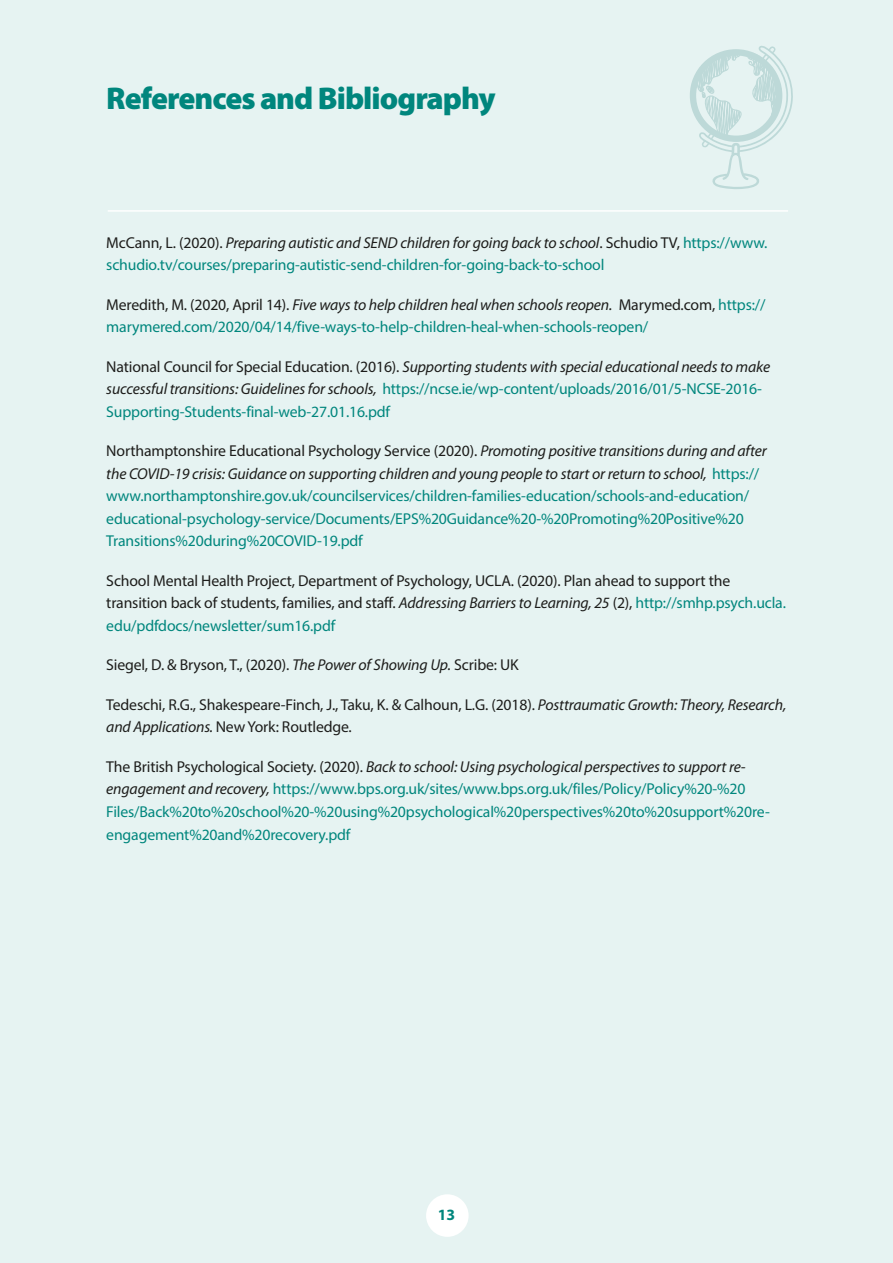
<style>
.page{position:relative;width:893px;height:1263px;background:#e6f3f2}
.page>*{position:absolute;margin:0;border:0;box-sizing:border-box;transform-origin:0 0}
.t1{font:900 31.5px "Myriad Pro";letter-spacing:-.03em;color:#00867d}
.t2{font:15.75px/22.5px "Myriad Pro";letter-spacing:-.01em;color:#00867d}
.t3{font:15.75px/22.5px "Myriad Pro";letter-spacing:-.01em;color:#1d1d1b}
.t4{font:700 15.75px "Myriad Pro";color:#00867d}
.s1{color:#1d1d1b}
.s2{font-style:italic;color:#1d1d1b}
.s3{font-style:italic}
.s4{color:#00867d}
</style>
<div class="page">
<div style="left:426px;top:1194px;width:43px;height:43px;background:#fff;border-radius:50%"></div>
<hr style="left:108px;top:210px;width:680px;height:2px;background:#fff">
<div style="left:690px;top:49px;width:92px;height:93px;border:6px solid #bdd9d8;border-radius:50%"></div>
<svg style="left:696px;top:46px;width:97px;height:143px"></svg>
<h1 class="t1" style="left:106px;top:77px;width:391px">References and Bibliography</h1>
<p class="t2" style="left:106px;top:231px;width:663px"><span class="s1">McCann, L. (2020).</span> <span class="s2">Preparing autistic and SEND children for going back to school</span><span class="s1">. Schudio TV,</span> https://www. schudio.tv/courses/preparing-autistic-send-children-for-going-back-to-school</p>
<p class="t2" style="left:106px;top:293px;width:661px"><span class="s1">Meredith, M. (2020, April 14).</span> <span class="s2">Five ways to help children heal when schools reopen.</span> <span class="s1">Marymed.com,</span> https:// marymered.com/2020/04/14/five-ways-to-help-children-heal-when-schools-reopen/</p>
<p class="t2" style="left:106px;top:355px;width:665px"><span class="s1">National Council for Special Education. (2016).</span> <span class="s2">Supporting students with special educational needs to make successful transitions: Guidelines for schools,</span> https://ncse.ie/wp-content/uploads/2016/01/5-NCSE-2016-<br>Supporting-Students-final-web-27.01.16.pdf</p>
<p class="t2" style="left:106px;top:440px;width:662px"><span class="s1">Northamptonshire Educational Psychology Service (2020).</span> <span class="s2">Promoting positive transitions during and after the COVID-19 crisis: Guidance on supporting children and young people to start or return to school,</span> https:// www.northamptonshire.gov.uk/councilservices/children-families-education/schools-and-education/ educational-psychology-service/Documents/EPS%20Guidance%20-%20Promoting%20Positive%20<br>Transitions%20during%20COVID-19.pdf</p>
<p class="t3" style="left:106px;top:569px;width:681px">School Mental Health Project, Department of Psychology, UCLA. (2020). Plan ahead to support the transition back of students, families, and staff. <span class="s3">Addressing Barriers to Learning, 25</span> (2), <span class="s4">http://smhp.psych.ucla. edu/pdfdocs/newsletter/sum16.pdf</span></p>
<p class="t3" style="left:106px;top:654px;width:414px">Siegel, D. &amp; Bryson, T., (2020). <span class="s3">The Power of Showing Up.</span> Scribe: UK</p>
<p class="t3" style="left:106px;top:693px;width:682px">Tedeschi, R.G., Shakespeare-Finch, J., Taku, K. &amp; Calhoun, L.G. (2018). <span class="s3">Posttraumatic Growth: Theory, Research, and Applications.</span> New York: Routledge.</p>
<p class="t2" style="left:106px;top:755px;width:665px"><span class="s1">The British Psychological Society. (2020).</span> <span class="s2">Back to school: Using psychological perspectives to support re&shy;engagement and recovery,</span> https://www.bps.org.uk/sites/www.bps.org.uk/files/Policy/Policy%20-%20<br>Files/Back%20to%20school%20-%20using%20psychological%20perspectives%20to%20support%20re&shy;engagement%20and%20recovery.pdf</p>
<p class="t4" style="left:438px;top:1204px;width:19px">13</p>
</div>
